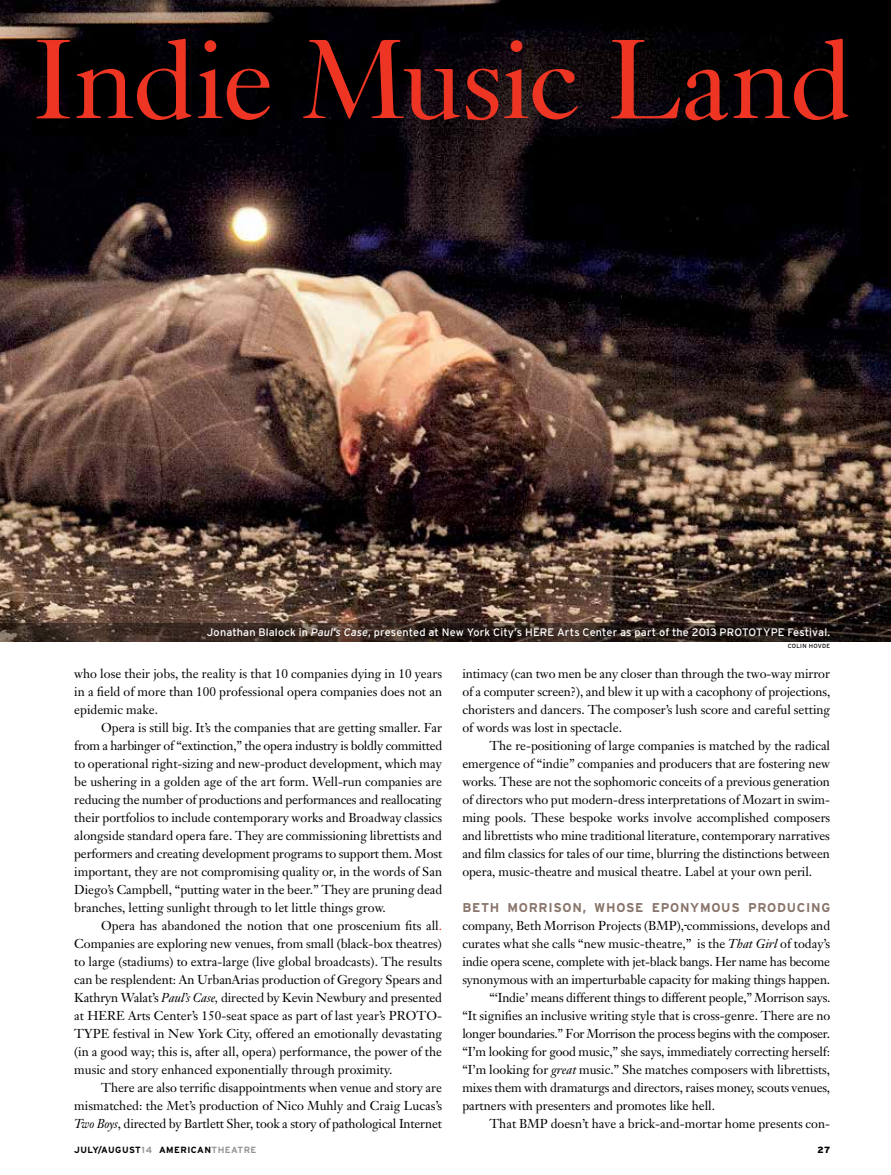
<style>
.page{position:relative;width:891px;height:1175px;background:#fff}
.page>*{position:absolute;margin:0;border:0;box-sizing:border-box;transform-origin:0 0}
.t1{font:300 117px "Janson URWTCE";letter-spacing:-.025em;color:#ee3524}
.t2{font:12.75px/18px "Janson Text";letter-spacing:-.005em;color:#000;text-align:justify}
.t3{font:700 12.75px "Interstate";letter-spacing:.055em;color:#88746a}
.t4{font:10.8px "Interstate";letter-spacing:.01em;color:#fff}
.t5{font:700 9px "Interstate";letter-spacing:.05em;color:#000}
.t6{font:900 9px "Interstate";color:#000}
.t7{font:6px "Interstate";letter-spacing:.05em;color:#000}
.s1{font-style:italic}
.s2{color:#ee3524}
.s3{color:#939598}
</style>
<div class="page">
<img style="left:0;top:0;width:891px;height:623px">
<svg style="left:0;top:623px;width:891px;height:18px;background:#342620"></svg>
<h1 class="t1" style="left:34px;top:15px;width:820px">Indie Music Land</h1>
<p class="t4" style="left:207px;top:626px;width:625px">Jonathan Blalock in <span class="s1">Paul’s Case</span>, presented at New York City’s HERE Arts Center as part of the 2013 PROTOTYPE Festival.</p>
<p class="t2" style="left:74px;top:664px;width:369px">who lose their jobs, the reality is that 10 companies dying in 10 years in a field of more than 100 professional opera companies does not an epidemic make.</p>
<p class="t2" style="left:74px;top:718px;width:370px;text-indent:27px">Opera is still big. It’s the companies that are getting smaller. Far from a harbinger of “extinction,” the opera industry is boldly committed to operational right-sizing and new-product development, which may be ushering in a golden age of the art form. Well-run companies are reducing the number of productions and performances and reallocating their portfolios to include contemporary works and Broadway classics alongside standard opera fare. They are commissioning librettists and performers and creating development programs to support them. Most important, they are not compromising quality or, in the words of San Diego’s Campbell, “putting water in the beer.” They are pruning dead branches, letting sunlight through to let little things grow.</p>
<p class="t2" style="left:74px;top:916px;width:370px;text-indent:27px">Opera has abandoned the notion that one proscenium fits all<span class="s2">.<br></span>Companies are exploring new venues, from small (black-box theatres) to large (stadiums) to extra-large (live global broadcasts). The results can be resplendent: An UrbanArias production of Gregory Spears and Kathryn Walat’s <span class="s1">Paul’s Case,</span> directed by Kevin Newbury and presented at HERE Arts Center’s 150-seat space as part of last year’s PROTO-TYPE festival in New York City, offered an emotionally devastating (in a good way; this is, after all, opera) performance, the power of the music and story enhanced exponentially through proximity.</p>
<p class="t2" style="left:74px;top:1078px;width:369px;text-indent:27px">There are also terrific disappointments when venue and story are mismatched: the Met’s production of Nico Muhly and Craig Lucas’s <span class="s1">Two Boys</span>, directed by Bartlett Sher, took a story of pathological Internet</p>
<p class="t7" style="left:788px;top:642px;width:44px">COLIN HOVDE</p>
<p class="t2" style="left:462px;top:664px;width:370px">intimacy (can two men be any closer than through the two-way mirror of a computer screen?), and blew it up with a cacophony of projections, choristers and dancers. The composer’s lush score and careful setting of words was lost in spectacle.</p>
<p class="t2" style="left:462px;top:736px;width:369px;text-indent:27px">The re-positioning of large companies is matched by the radical emergence of “indie” companies and producers that are fostering new works. These are not the sophomoric conceits of a previous generation of directors who put modern-dress interpretations of Mozart in swim&shy;ming pools. These bespoke works involve accomplished composers and librettists who mine traditional literature, contemporary narratives and film classics for tales of our time, blurring the distinctions between opera, music-theatre and musical theatre. Label at your own peril.</p>
<p class="t3" style="left:462px;top:900px;width:369px">BETH MORRISON, WHOSE EPONYMOUS PRODUCING</p>
<p class="t2" style="left:462px;top:916px;width:369px">company, Beth Morrison Projects (BMP), commissions, develops and</p>
<p class="t2" style="left:462px;top:934px;width:369px">curates what she calls “new music-theatre,” is the <span class="s1">That Girl</span> of today’s</p>
<p class="t2" style="left:462px;top:952px;width:369px">indie opera scene, complete with jet-black bangs. Her name has become</p>
<p class="t2" style="left:462px;top:970px;width:369px">synonymous with an imperturbable capacity for making things happen.</p>
<p class="t2" style="left:489px;top:988px;width:343px">“‘Indie’ means different things to different people,” Morrison says.</p>
<p class="t2" style="left:462px;top:1006px;width:369px">“It signifies an inclusive writing style that is cross-genre. There are no</p>
<p class="t2" style="left:462px;top:1024px;width:369px">longer boundaries.” For Morrison the process begins with the composer.</p>
<p class="t2" style="left:462px;top:1042px;width:369px">“I’m looking for good music,” she says, immediately correcting herself:</p>
<p class="t2" style="left:462px;top:1060px;width:369px">“I’m looking for <span class="s1">great</span> music.” She matches composers with librettists,</p>
<p class="t2" style="left:462px;top:1078px;width:369px">mixes them with dramaturgs and directors, raises money, scouts venues,</p>
<p class="t2" style="left:462px;top:1096px;width:254px">partners with presenters and promotes like hell.</p>
<p class="t2" style="left:489px;top:1114px;width:342px">That BMP doesn’t have a brick-and-mortar home presents con-</p>
<p class="t5" style="left:74px;top:1144px;width:184px">JULY/AUGUST<span class="s3">14</span> AMERICAN<span class="s3">THEATRE</span></p>
<p class="t6" style="left:818px;top:1144px;width:14px">27</p>
</div>
